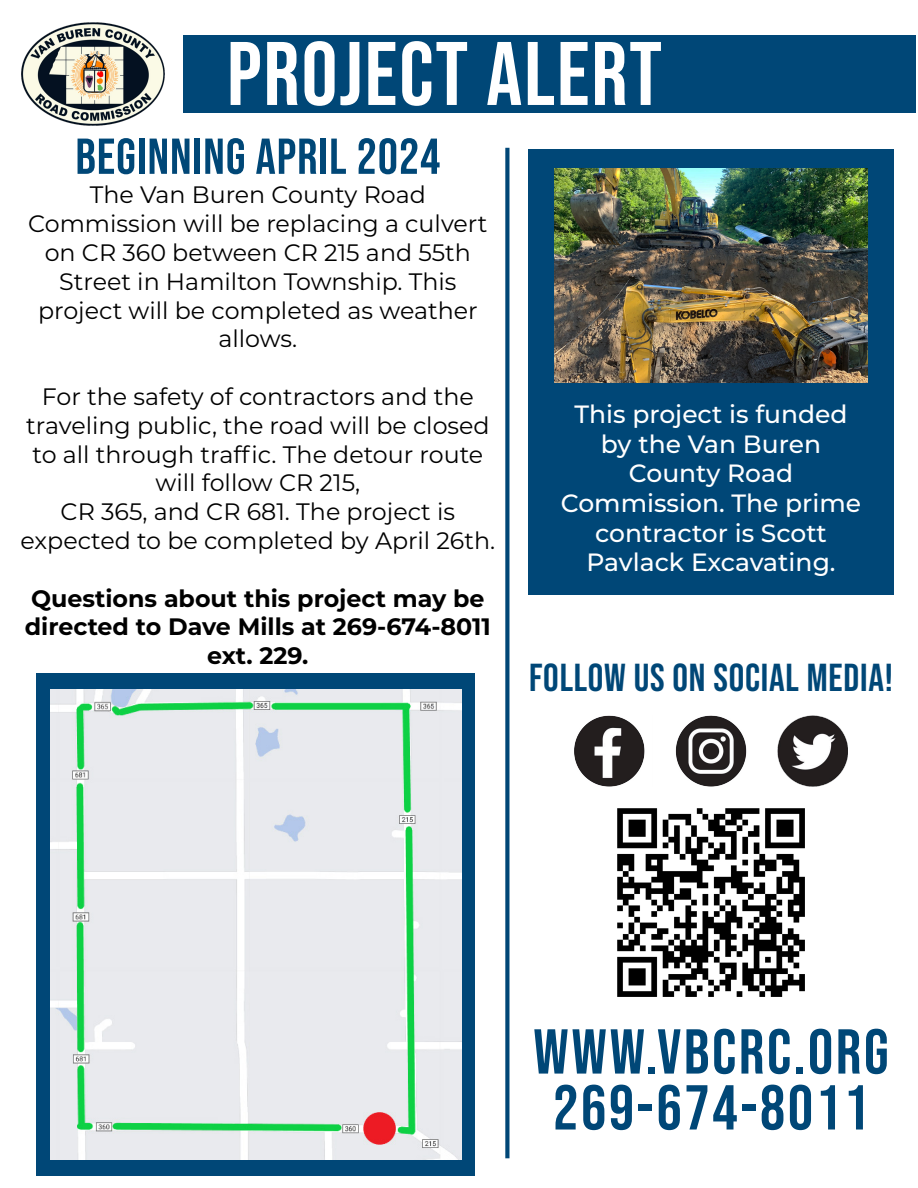
<style>
.page{position:relative;width:918px;height:1188px;background:#fff}
.page>*{position:absolute;margin:0;border:0;box-sizing:border-box;transform-origin:0 0}
.t1{font:90px "Bebas Neue";letter-spacing:.02em;color:#fff}
.t2{font:63.3px/55.9px "Bebas Neue";letter-spacing:.04em;color:#004777;text-align:center}
.t3{font:50.4px "Bebas Neue";letter-spacing:.02em;color:#004777}
.t4{font:39px "Bebas Neue";letter-spacing:.02em;color:#004777}
.t5{font:500 25.05px/29.7px "Montserrat";color:#fff;text-align:center}
.t6{font:23.7px/28.8px "Montserrat";color:#000;text-align:center}
.t7{font:700 23.7px/28.8px "Montserrat";color:#000;text-align:center}
</style>
<div class="page">
<svg style="left:505px;top:148px;width:4px;height:1010px;background:#145581"></svg>
<img style="left:21px;top:22px;width:144px;height:103px">
<div style="left:184px;top:35px;width:732px;height:77px;background:#004777"></div>
<div style="left:528px;top:149px;width:365px;height:446px;background:#004777"></div>
<div style="left:37px;top:673px;width:438px;height:502px;background:#004777"></div>
<img style="left:51px;top:689px;width:410px;height:471px">
<img style="left:554px;top:169px;width:313px;height:214px">
<img style="left:574px;top:715px;width:273px;height:71px">
<img style="left:617px;top:809px;width:188px;height:188px">
<h1 class="t1" style="left:227px;top:23px;width:436px">PROJECT ALERT</h1>
<h3 class="t3" style="left:75px;top:128px;width:366px">BEGINNING APRIL 2024</h3>
<p class="t6" style="left:28px;top:180px;width:461px">The Van Buren County Road<br>Commission will be replacing a culvert on CR 360 between CR 215 and 55th<br>Street in Hamilton Township. This project will be completed as weather allows.</p>
<p class="t6" style="left:21px;top:381px;width:476px">For the safety of contractors and the traveling public, the road will be closed to all through traffic. The detour route will follow CR 215,<br>CR 365, and CR 681. The project is expected to be completed by April 26th.</p>
<p class="t7" style="left:25px;top:583px;width:467px">Questions about this project may be directed to Dave Mills at 269-674-8011 ext. 229.</p>
<p class="t5" style="left:561px;top:398px;width:302px">This project is funded by the Van Buren<br>County Road<br>Commission. The prime contractor is Scott<br>Pavlack Excavating.</p>
<h3 class="t4" style="left:529px;top:656px;width:365px">FOLLOW US ON SOCIAL MEDIA!</h3>
<h2 class="t2" style="left:533px;top:1023px;width:357px">WWW.VBCRC.ORG<br>269-674-8011</h2>
</div>
